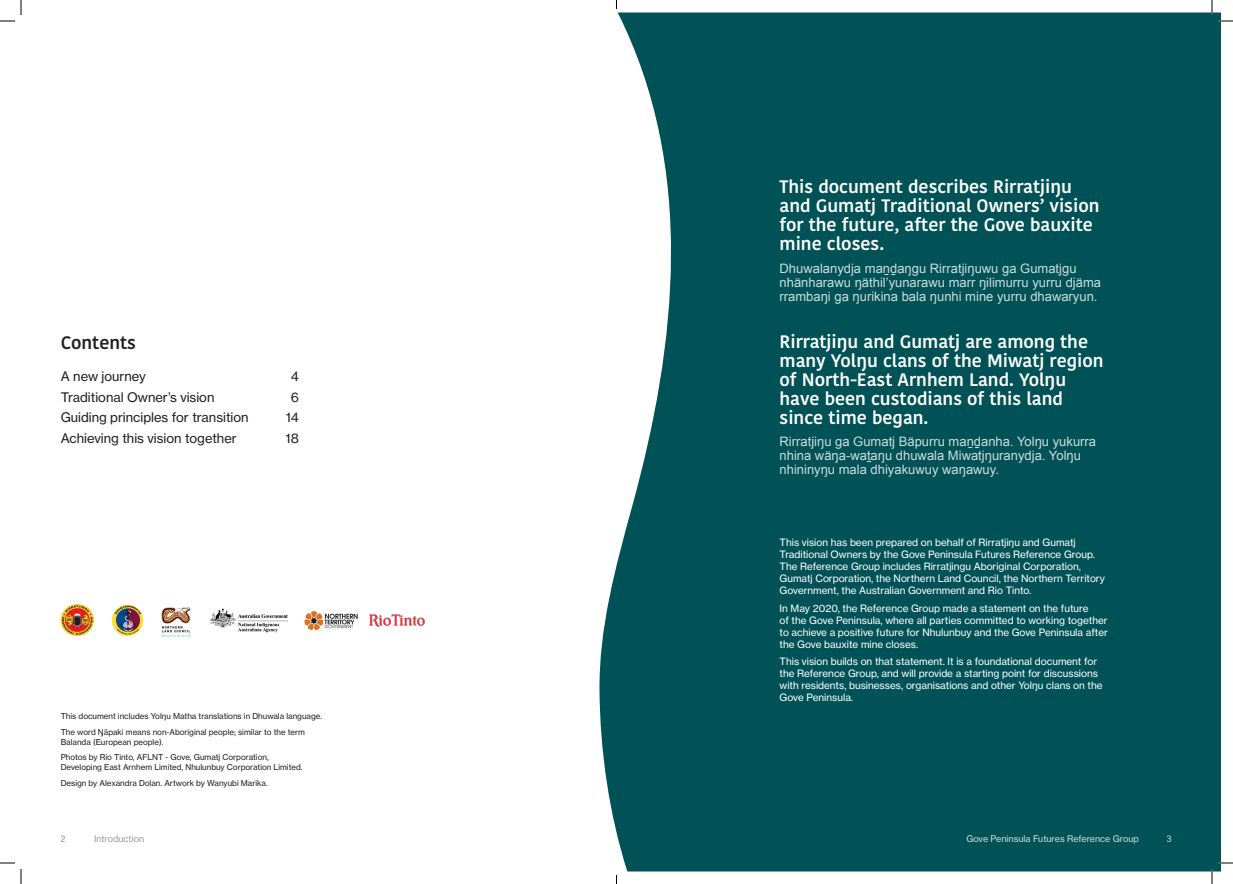
<style>
.page{position:relative;width:1233px;height:884px;background:#fff}
.page>*{position:absolute;margin:0;border:0;box-sizing:border-box;transform-origin:0 0}
.Header_Page___Koh_18{font:600 18px/19px "Kohinoor Devanagari";color:#fff}
.Header_Page___Koh_18-2{font:600 18px "Kohinoor Devanagari";color:#231f20}
.Translation___Arial{font:13px/14px "Arial";color:#ccdcdd}
.Body___Neue_13pt{font:13px "N Haas Grotesk TX Pro 55 Rg";color:#231f20}
.Body___Neue_10pt{font:10px/12px "N Haas Grotesk TX Pro 55 Rg";color:#fff}
.t1{font:9px "N Haas Grotesk TX Pro 55 Rg";color:#fff}
.t2{font:9px "N Haas Grotesk TX Pro 55 Rg";color:#808285}
.Body___Neue_10pt-2{font:8px/10px "N Haas Grotesk TX Pro 55 Rg";color:#231f20}
</style>
<div class="page">
<div style="left:599px;top:12px;width:621px;height:859px;background:#005256"></div>
<img style="left:112px;top:605px;width:31px;height:31px;border-radius:15px">
<img style="left:210px;top:608px;width:78px;height:24px">
<img style="left:161px;top:608px;width:30px;height:29px">
<img style="left:304px;top:611px;width:54px;height:20px">
<img style="left:61px;top:605px;width:33px;height:31px">
<img style="left:369px;top:614px;width:56px;height:13px">
<svg style="left:1218px;top:20px;width:15px;height:2px"></svg>
<svg style="left:1218px;top:862px;width:15px;height:2px"></svg>
<svg style="left:0;top:0;width:22px;height:22px"></svg>
<svg style="left:0;top:862px;width:22px;height:22px"></svg>
<svg style="left:1211px;top:0;width:1px;height:15px"></svg>
<svg style="left:1211px;top:869px;width:1px;height:15px"></svg>
<p class="Header_Page___Koh_18-2" style="left:61px;top:332px;width:77px">Contents</p>
<p class="Body___Neue_13pt" style="left:61px;top:368px;width:87px">A new journey</p>
<p class="Body___Neue_13pt" style="left:291px;top:368px;width:10px">4</p>
<p class="Body___Neue_13pt" style="left:61px;top:389px;width:155px">Traditional Owner’s vision</p>
<p class="Body___Neue_13pt" style="left:291px;top:389px;width:10px">6</p>
<p class="Body___Neue_13pt" style="left:61px;top:410px;width:189px">Guiding principles for transition</p>
<p class="Body___Neue_13pt" style="left:286px;top:410px;width:15px">14</p>
<p class="Body___Neue_13pt" style="left:61px;top:430px;width:178px">Achieving this vision together</p>
<p class="Body___Neue_13pt" style="left:286px;top:430px;width:15px">18</p>
<p class="Body___Neue_10pt-2" style="left:61px;top:711px;width:263px">This document includes Yolŋu Matha translations in Dhuwala language.</p>
<p class="Body___Neue_10pt-2" style="left:61px;top:727px;width:246px">The word Ŋäpaki means non-Aboriginal people; similar to the term<br>Balanda (European people).</p>
<p class="Body___Neue_10pt-2" style="left:61px;top:752px;width:243px">Photos by Rio Tinto, AFLNT - Gove, Gumatj Corporation,<br>Developing East Arnhem Limited, Nhulunbuy Corporation Limited.</p>
<p class="Body___Neue_10pt-2" style="left:61px;top:778px;width:208px">Design by Alexandra Dolan. Artwork by Wanyubi Marika.</p>
<p class="Header_Page___Koh_18" style="left:779px;top:177px;width:321px">This document describes Rirratjiŋu and Gumatj Traditional Owners’ vision for the future, after the Gove bauxite mine closes.</p>
<p class="Translation___Arial" style="left:779px;top:261px;width:323px">Dhuwalanydja maṉḏaŋgu Rirratjiŋuwu ga Gumatjgu nhänharawu ŋäthil’yunarawu marr ŋilimurru yurru djäma rrambaŋi ga ŋurikina bala ŋunhi mine yurru dhawaryun.</p>
<p class="Header_Page___Koh_18" style="left:779px;top:332px;width:325px">Rirratjiŋu and Gumatj are among the many Yolŋu clans of the Miwatj region of North-East Arnhem Land. Yolŋu have been custodians of this land since time began.</p>
<p class="Translation___Arial" style="left:779px;top:435px;width:318px">Rirratjiŋu ga Gumatj Bäpurru maṉḏanha. Yolŋu yukurra nhina wäŋa-waṯaŋu dhuwala Miwatjŋuranydja. Yolŋu nhininyŋu mala dhiyakuwuy waŋawuy.</p>
<p class="Body___Neue_10pt" style="left:779px;top:536px;width:327px">This vision has been prepared on behalf of Rirratjiŋu and Gumatj Traditional Owners by the Gove Peninsula Futures Reference Group.<br>The Reference Group includes Rirratjingu Aboriginal Corporation, Gumatj Corporation, the Northern Land Council, the Northern Territory Government, the Australian Government and Rio Tinto.</p>
<p class="Body___Neue_10pt" style="left:779px;top:602px;width:330px">In May 2020, the Reference Group made a statement on the future<br>of the Gove Peninsula, where all parties committed to working together to achieve a positive future for Nhulunbuy and the Gove Peninsula after the Gove bauxite mine closes.</p>
<p class="Body___Neue_10pt" style="left:779px;top:656px;width:324px">This vision builds on that statement. It is a foundational document for the Reference Group, and will provide a starting point for discussions with residents, businesses, organisations and other Yolŋu clans on the Gove Peninsula.</p>
<p class="t2" style="left:61px;top:833px;width:7px">2</p>
<p class="t2" style="left:94px;top:833px;width:52px">Introduction</p>
<p class="t1" style="left:966px;top:833px;width:174px">Gove Peninsula Futures Reference Group</p>
<p class="t1" style="left:1166px;top:833px;width:7px">3</p>
</div>
